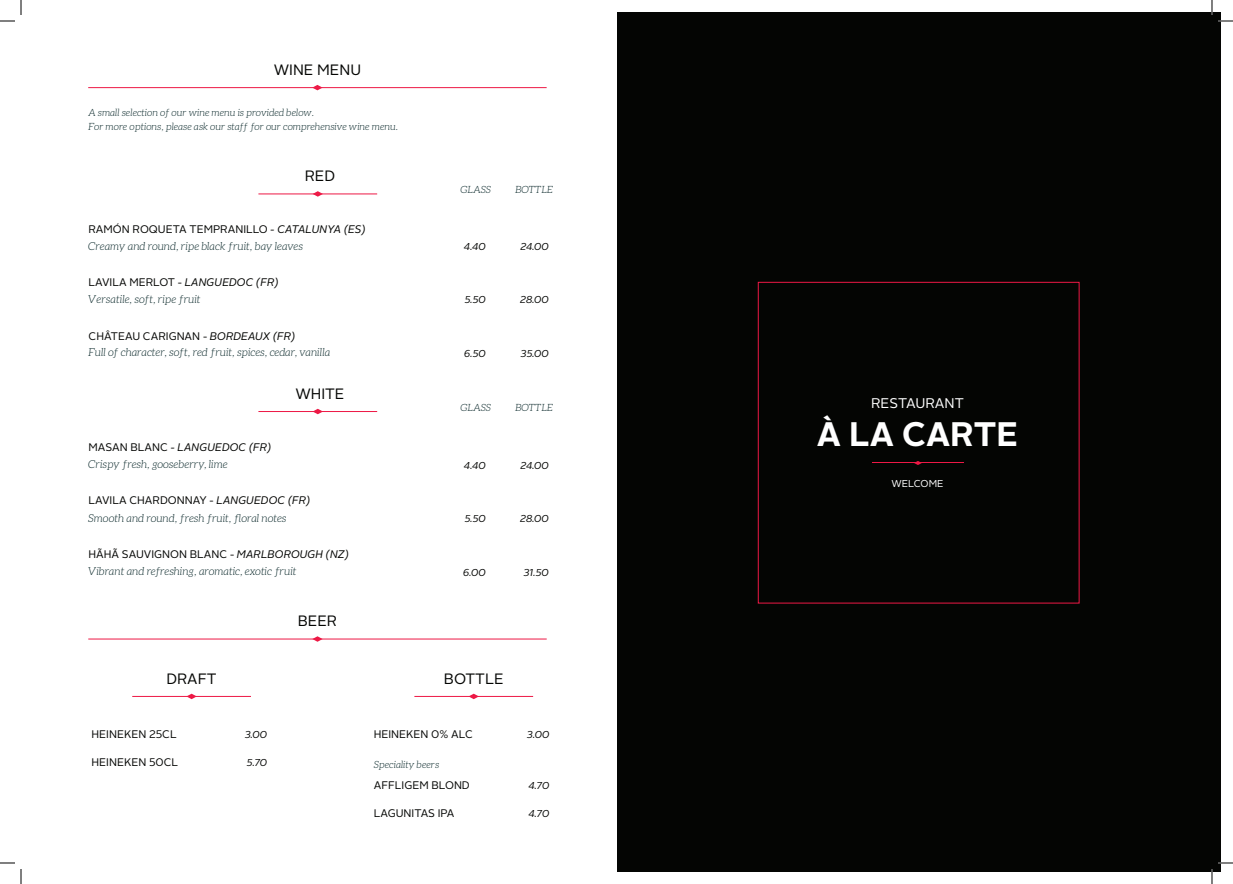
<style>
.page{position:relative;width:1233px;height:884px;background:#fff}
.page>*{position:absolute;margin:0;border:0;box-sizing:border-box;transform-origin:0 0}
.t1{font:700 34px "Alright Sans";color:#fff}
.t2{font:15px "Alright Sans";color:#040503}
.t3{font:14px "Alright Sans";letter-spacing:-.005em;color:#fff}
.t4{font:italic 300 11px "Aleo";color:#022123}
.t5{font:11px "Alright Sans";color:#040503}
.t6{font:italic 11px "Alright Sans";color:#040503}
.t7{font:italic 300 10px "Aleo";color:#022123}
.t8{font:italic 10px "Alright Sans";letter-spacing:-.005em;color:#040503}
.t9{font:10px "Alright Sans";color:#fff}
.s1{font-style:italic}
.s2{font-style:normal}
</style>
<div class="page">
<div style="left:616px;top:12px;width:604px;height:859px;background:#040503"></div>
<hr style="left:872px;top:462px;width:91px;height:1px;background:#ed1845">
<svg style="left:914px;top:461px;width:8px;height:4px"></svg>
<div style="left:758px;top:282px;width:321px;height:322px;border:1px solid #ed1845"></div>
<svg style="left:313px;top:191px;width:10px;height:6px"></svg>
<hr style="left:258px;top:193px;width:119px;height:1px;background:#ed1845">
<svg style="left:313px;top:409px;width:9px;height:5px"></svg>
<hr style="left:258px;top:411px;width:119px;height:1px;background:#ed1845">
<svg style="left:186px;top:694px;width:11px;height:5px"></svg>
<hr style="left:132px;top:696px;width:119px;height:1px;background:#ed1845">
<svg style="left:468px;top:694px;width:11px;height:5px"></svg>
<hr style="left:414px;top:696px;width:119px;height:1px;background:#ed1845">
<svg style="left:312px;top:85px;width:10px;height:5px"></svg>
<hr style="left:88px;top:87px;width:458px;height:1px;background:#ed1845">
<svg style="left:312px;top:636px;width:11px;height:6px"></svg>
<hr style="left:88px;top:638px;width:459px;height:1px;background:#ed1845">
<svg style="left:1218px;top:20px;width:15px;height:2px"></svg>
<svg style="left:1218px;top:862px;width:15px;height:2px"></svg>
<svg style="left:0;top:0;width:22px;height:22px"></svg>
<svg style="left:0;top:862px;width:22px;height:22px"></svg>
<svg style="left:1211px;top:0;width:1px;height:15px"></svg>
<svg style="left:1211px;top:869px;width:1px;height:15px"></svg>
<p class="t2" style="left:274px;top:60px;width:89px">WINE MENU</p>
<p class="t7" style="left:88px;top:107px;width:227px">A small selection of our wine menu is provided below.</p>
<p class="t7" style="left:88px;top:121px;width:311px">For more options, please ask our staff for our comprehensive wine menu.</p>
<p class="t2" style="left:305px;top:166px;width:32px">RED</p>
<p class="t7" style="left:460px;top:185px;width:32px">GLASS</p>
<p class="t7" style="left:515px;top:185px;width:40px">BOTTLE</p>
<p class="t5" style="left:89px;top:222px;width:279px">RAMÓN ROQUETA TEMPRANILLO <span class="s1">- CATALUNYA (ES)</span></p>
<p class="t4" style="left:88px;top:240px;width:216px">Creamy and round, ripe black fruit, bay leaves</p>
<p class="t8" style="left:464px;top:240px;width:23px">4.40</p>
<p class="t8" style="left:520px;top:240px;width:30px">24.00</p>
<p class="t5" style="left:89px;top:275px;width:191px">LAVILA MERLOT - <span class="s1">LANGUEDOC (FR)</span></p>
<p class="t4" style="left:88px;top:293px;width:114px">Versatile, soft, ripe fruit</p>
<p class="t8" style="left:465px;top:293px;width:23px">5.50</p>
<p class="t8" style="left:520px;top:293px;width:30px">28.00</p>
<p class="t5" style="left:89px;top:329px;width:208px">CHÂTEAU CARIGNAN - <span class="s1">BORDEAUX (FR)</span></p>
<p class="t4" style="left:88px;top:347px;width:243px">Full of character, soft, red fruit, spices, cedar, vanilla</p>
<p class="t8" style="left:464px;top:347px;width:23px">6.50</p>
<p class="t8" style="left:520px;top:347px;width:30px">35.00</p>
<p class="t2" style="left:295px;top:383px;width:51px">WHITE</p>
<p class="t7" style="left:460px;top:402px;width:32px">GLASS</p>
<p class="t7" style="left:515px;top:402px;width:40px">BOTTLE</p>
<p class="t6" style="left:89px;top:440px;width:184px"><span class="s2">MASAN BLANC</span> - LANGUEDOC (FR)</p>
<p class="t4" style="left:88px;top:459px;width:141px">Crispy fresh, gooseberry, lime</p>
<p class="t8" style="left:464px;top:458px;width:23px">4.40</p>
<p class="t8" style="left:520px;top:458px;width:30px">24.00</p>
<p class="t5" style="left:89px;top:493px;width:223px">LAVILA CHARDONNAY - <span class="s1">LANGUEDOC (FR)</span></p>
<p class="t4" style="left:88px;top:512px;width:200px">Smooth and round, fresh fruit, floral notes</p>
<p class="t8" style="left:465px;top:511px;width:23px">5.50</p>
<p class="t8" style="left:520px;top:511px;width:30px">28.00</p>
<p class="t5" style="left:89px;top:547px;width:262px">HÃHÃ SAUVIGNON BLANC - <span class="s1">MARLBOROUGH (NZ)</span></p>
<p class="t4" style="left:88px;top:565px;width:210px">Vibrant and refreshing, aromatic, exotic fruit</p>
<p class="t8" style="left:463px;top:565px;width:24px">6.00</p>
<p class="t8" style="left:523px;top:565px;width:27px">31.50</p>
<p class="t2" style="left:166px;top:668px;width:52px">DRAFT</p>
<p class="t5" style="left:92px;top:727px;width:87px">HEINEKEN 25CL</p>
<p class="t8" style="left:245px;top:727px;width:24px">3.00</p>
<p class="t5" style="left:92px;top:755px;width:88px">HEINEKEN 50CL</p>
<p class="t8" style="left:247px;top:756px;width:22px">5.70</p>
<p class="t2" style="left:298px;top:611px;width:41px">BEER</p>
<p class="t2" style="left:444px;top:668px;width:61px">BOTTLE</p>
<p class="t5" style="left:374px;top:727px;width:101px">HEINEKEN 0% ALC</p>
<p class="t8" style="left:527px;top:727px;width:24px">3.00</p>
<p class="t7" style="left:374px;top:759px;width:67px">Speciality beers</p>
<p class="t5" style="left:374px;top:778px;width:98px">AFFLIGEM BLOND</p>
<p class="t8" style="left:528px;top:779px;width:23px">4.70</p>
<p class="t5" style="left:374px;top:806px;width:82px">LAGUNITAS IPA</p>
<p class="t8" style="left:528px;top:807px;width:23px">4.70</p>
<p class="t3" style="left:871px;top:394px;width:94px">RESTAURANT</p>
<p class="t1" style="left:817px;top:410px;width:203px">À LA CARTE</p>
<p class="t9" style="left:891px;top:477px;width:54px">WELCOME</p>
</div>
